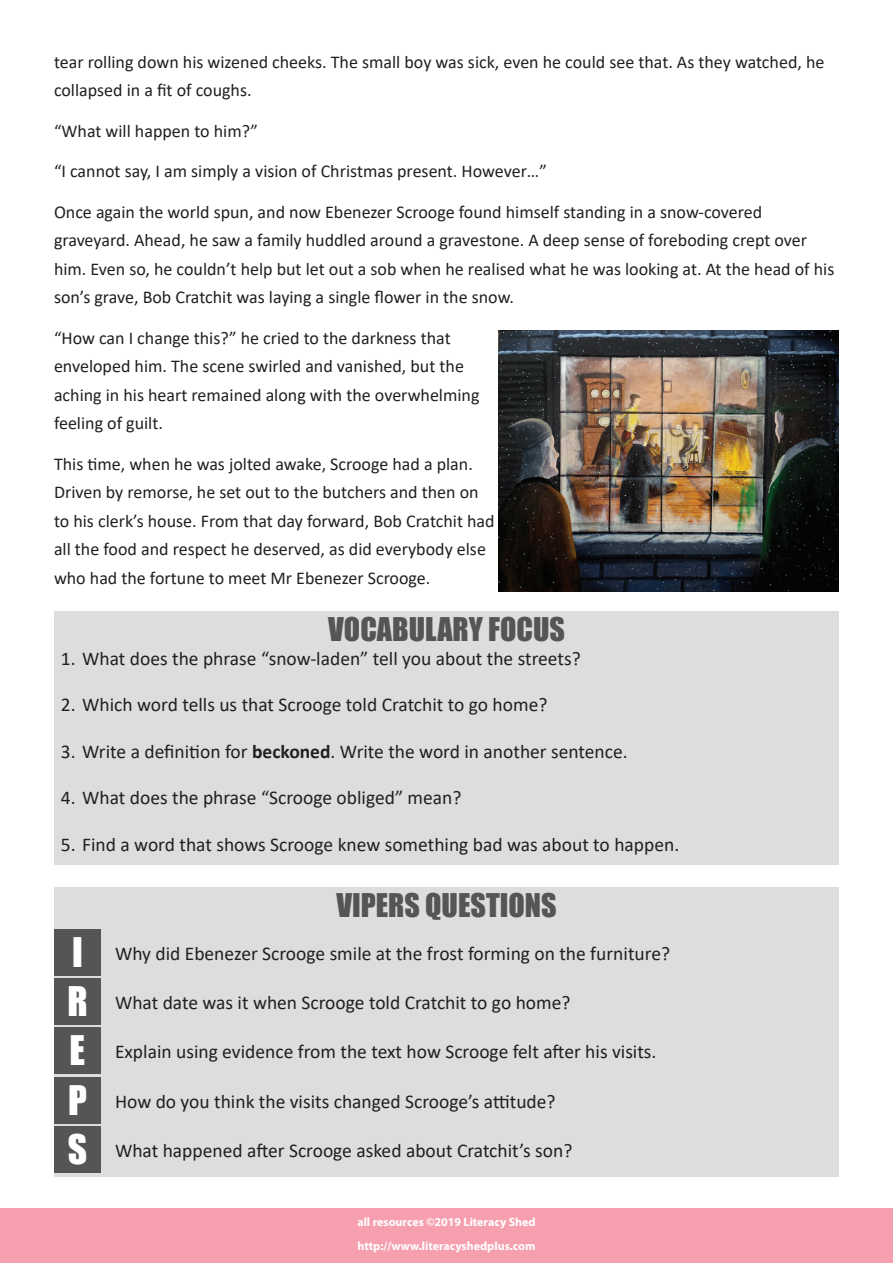
<style>
.page{position:relative;width:893px;height:1263px;background:#fff}
.page>*{position:absolute;margin:0;border:0;box-sizing:border-box;transform-origin:0 0}
.t1{font:30px "Impact";color:#545554}
.t2{font:19.5px "Calibri";color:#231f20}
.t3{font:18px/28.5px "Calibri";color:#231f20}
.t4{font:700 12px/24px "Myriad Pro";color:#fff}
.s1{font-weight:700}
.s2{font-family:"Impact";font-size:37.5px;color:#fff}
</style>
<div class="page">
<div style="left:0;top:1209px;width:893px;height:54px;background:#f6a0af"></div>
<div style="left:54px;top:611px;width:785px;height:254px;background:#ddddde"></div>
<div style="left:54px;top:887px;width:785px;height:289px;background:#ddddde"></div>
<div style="left:54px;top:929px;width:47px;height:47px;background:#545555"></div>
<div style="left:54px;top:978px;width:47px;height:47px;background:#545555"></div>
<div style="left:54px;top:1027px;width:47px;height:47px;background:#545555"></div>
<div style="left:54px;top:1077px;width:47px;height:46px;background:#545555"></div>
<div style="left:54px;top:1126px;width:47px;height:47px;background:#545555"></div>
<img style="left:498px;top:331px;width:341px;height:260px">
<p class="t3" style="left:54px;top:47px;width:772px">tear rolling down his wizened cheeks. The small boy was sick, even he could see that. As they watched, he collapsed in a fit of coughs.</p>
<p class="t3" style="left:54px;top:116px;width:206px">“What will happen to him?”</p>
<p class="t3" style="left:54px;top:156px;width:494px">“I cannot say, I am simply a vision of Christmas present. However…”</p>
<p class="t3" style="left:54px;top:197px;width:782px">Once again the world spun, and now Ebenezer Scrooge found himself standing in a snow-covered graveyard. Ahead, he saw a family huddled around a gravestone. A deep sense of foreboding crept over him. Even so, he couldn’t help but let out a sob when he realised what he was looking at. At the head of his son’s grave, Bob Cratchit was laying a single flower in the snow.</p>
<p class="t3" style="left:54px;top:323px;width:427px">“How can I change this?” he cried to the darkness that enveloped him. The scene swirled and vanished, but the aching in his heart remained along with the overwhelming feeling of guilt.</p>
<p class="t3" style="left:54px;top:449px;width:442px">This time, when he was jolted awake, Scrooge had a plan.<br>Driven by remorse, he set out to the butchers and then on to his clerk’s house. From that day forward, Bob Cratchit had all the food and respect he deserved, as did everybody else who had the fortune to meet Mr Ebenezer Scrooge.</p>
<h1 class="t1" style="left:328px;top:606px;width:238px">VOCABULARY FOCUS</h1>
<p class="t2" style="left:61px;top:645px;width:521px">1. What does the phrase “snow-laden” tell you about the streets?</p>
<p class="t2" style="left:61px;top:691px;width:488px">2. Which word tells us that Scrooge told Cratchit to go home?</p>
<p class="t2" style="left:61px;top:738px;width:568px">3. Write a definition for <span class="s1">beckoned</span>. Write the word in another sentence.</p>
<p class="t2" style="left:61px;top:784px;width:402px">4. What does the phrase “Scrooge obliged” mean?</p>
<p class="t2" style="left:61px;top:831px;width:620px">5. Find a word that shows Scrooge knew something bad was about to happen.</p>
<h1 class="t1" style="left:336px;top:882px;width:222px">VIPERS QUESTIONS</h1>
<p class="t2" style="left:72px;top:940px;width:600px"><span class="s2">I</span> Why did Ebenezer Scrooge smile at the frost forming on the furniture?</p>
<p class="t2" style="left:67px;top:989px;width:505px"><span class="s2">R</span> What date was it when Scrooge told Cratchit to go home?</p>
<p class="t2" style="left:70px;top:1038px;width:588px"><span class="s2">E</span> Explain using evidence from the text how Scrooge felt after his visits.</p>
<p class="t2" style="left:68px;top:1088px;width:489px"><span class="s2">P</span> How do you think the visits changed Scrooge’s attitude?</p>
<p class="t2" style="left:68px;top:1137px;width:506px"><span class="s2">S</span> What happened after Scrooge asked about Cratchit’s son?</p>
<p class="t4" style="left:357px;top:1209px;width:180px">all resources ©2019 Literacy Shed http://www.literacyshedplus.com</p>
</div>
